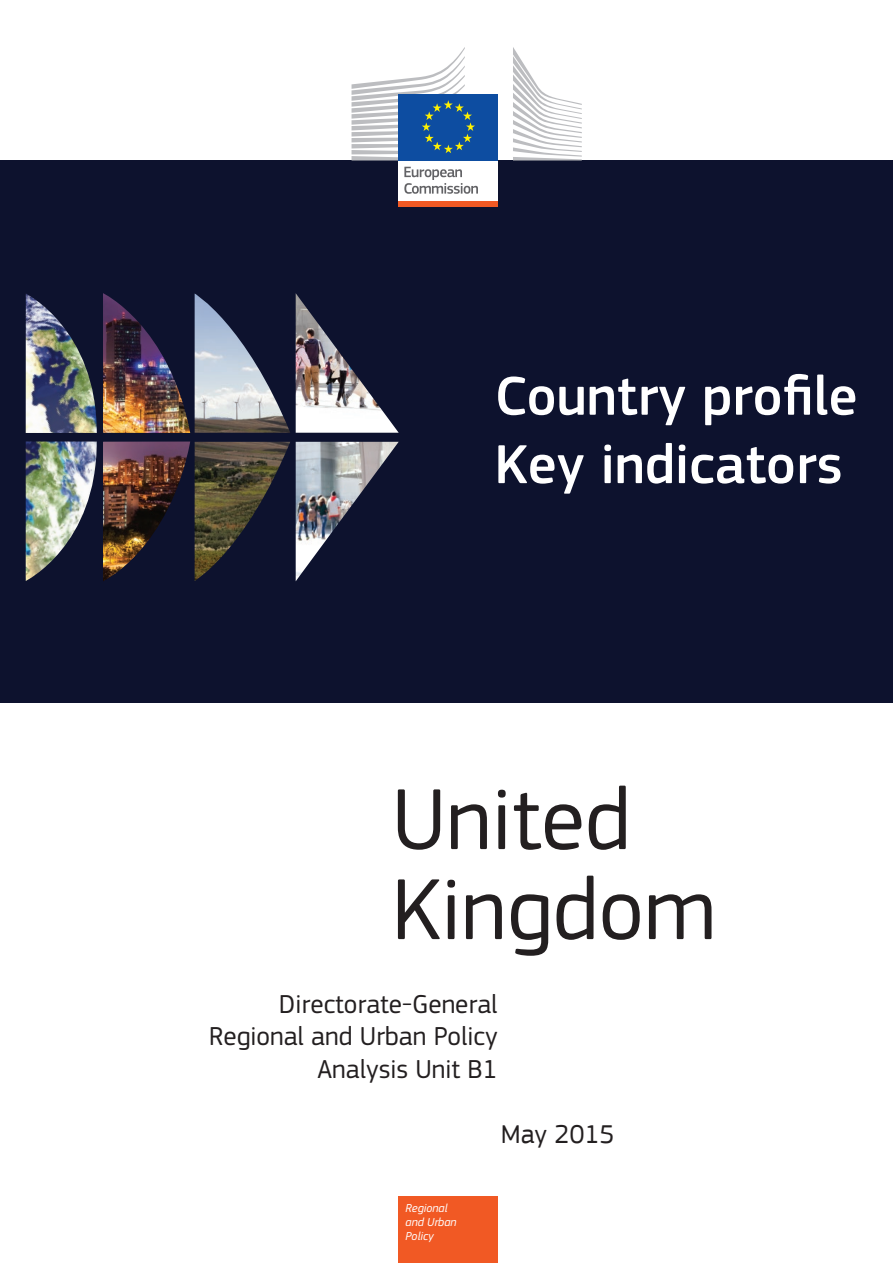
<style>
.page{position:relative;width:893px;height:1263px;background:#fff}
.page>*{position:absolute;margin:0;border:0;box-sizing:border-box;transform-origin:0 0}
.t1{font:90px/90px "EC Square Sans Pro";color:#231f20}
.t2{font:500 57px/68.4px "EC Square Sans Pro";color:#fff}
.t3{font:27px/32.4px "EC Square Sans Pro";color:#231f20;text-align:right}
.t4{font:27px "EC Square Sans Pro";color:#231f20}
.t5{font:italic 12px/14.4px "EC Square Sans Pro";color:#fff}
</style>
<div class="page">
<div style="left:0;top:160px;width:893px;height:543px;background:#0d122e"></div>
<div style="left:399px;top:158px;width:99px;height:45px;background:#fff"></div>
<svg style="left:404px;top:167px;width:74px;height:27px"></svg>
<div style="left:399px;top:201px;width:99px;height:6px;background:#f15924"></div>
<svg style="left:513px;top:47px;width:69px;height:113px"></svg>
<div style="left:399px;top:94px;width:99px;height:66px;background:#0d4da1"></div>
<svg style="left:352px;top:47px;width:123px;height:113px"></svg>
<div style="left:399px;top:1196px;width:99px;height:67px;background:#f15924"></div>
<img style="left:296px;top:442px;width:103px;height:139px">
<img style="left:296px;top:294px;width:103px;height:139px">
<img style="left:195px;top:442px;width:95px;height:139px">
<img style="left:195px;top:294px;width:95px;height:139px">
<img style="left:103px;top:441px;width:87px;height:140px">
<img style="left:103px;top:293px;width:87px;height:140px">
<img style="left:26px;top:441px;width:71px;height:140px">
<img style="left:26px;top:294px;width:71px;height:139px">
<p class="t2" style="left:495px;top:363px;width:364px">Country profile<br>Key indicators</p>
<p class="t1" style="left:392px;top:775px;width:327px">United<br>Kingdom</p>
<p class="t3" style="left:209px;top:988px;width:290px">Directorate-General<br>Regional and Urban Policy<br>Analysis Unit B1</p>
<p class="t5" style="left:406px;top:1200px;width:53px">Regional and Urban<br>Policy</p>
<p class="t4" style="left:501px;top:1118px;width:115px">May 2015</p>
</div>
